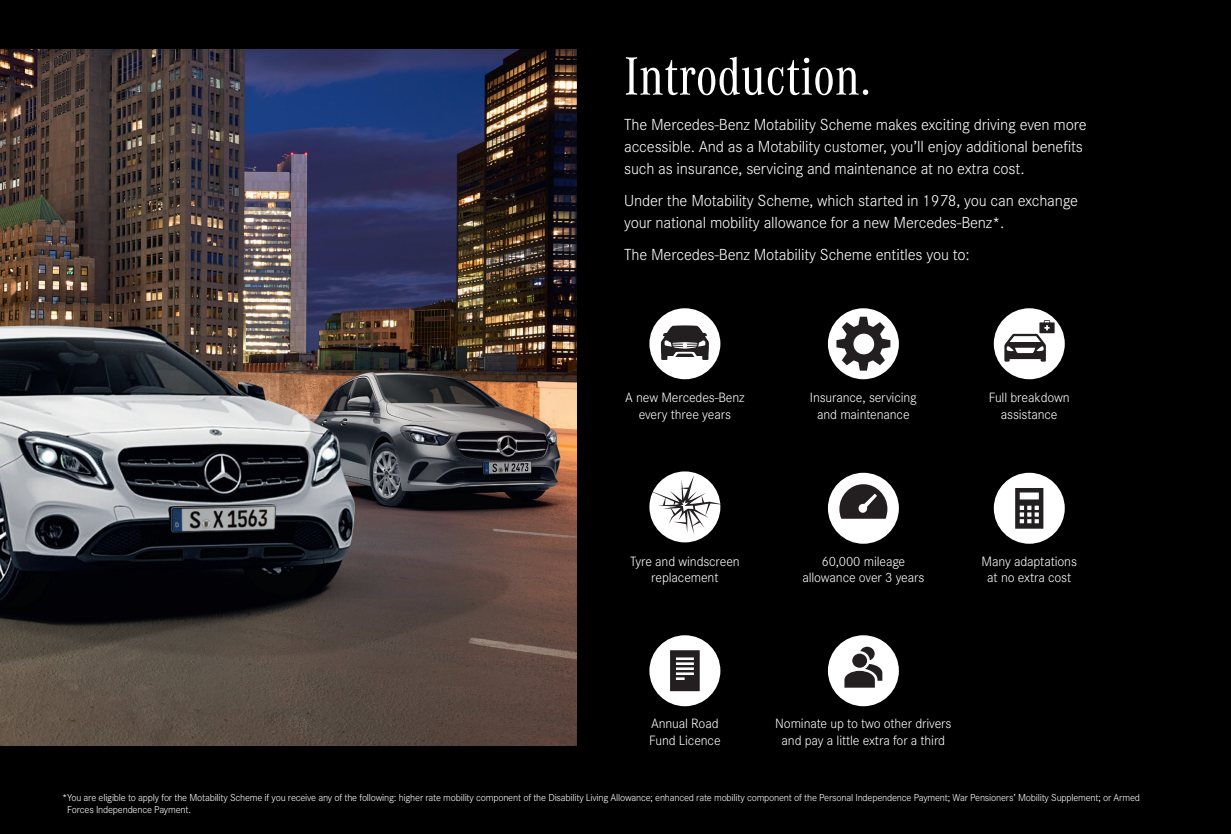
<style>
.page{position:relative;width:1231px;height:834px;background:#fff}
.page>*{position:absolute;margin:0;border:0;box-sizing:border-box;transform-origin:0 0}
.Heading_01{font:56px "Daimler CAC";color:#fff}
.Body_01{font:300 16.62px/21.9px "Daimler CS Pro";letter-spacing:-.01em;color:#fff}
.Body_01-2{font:300 14px/16.8px "Daimler CS Pro";letter-spacing:-.01em;color:#fff;text-align:center}
.Fly_copy{font:300 10.5px/12.2px "Daimler CS Pro";letter-spacing:-.02em;color:#fff}
</style>
<div class="page">
<div style="left:0;top:0;width:1230px;height:833px;background:#000"></div>
<img style="left:0;top:50px;width:576px;height:695px">
<div style="left:827px;top:635px;width:71px;height:71px;background:#fff;border-radius:50%"></div>
<svg style="left:844px;top:646px;width:38px;height:41px"></svg>
<div style="left:649px;top:635px;width:71px;height:71px;background:#fff;border-radius:50%"></div>
<svg style="left:670px;top:650px;width:29px;height:41px"></svg>
<div style="left:649px;top:308px;width:71px;height:71px;background:#fff;border-radius:50%"></div>
<svg style="left:661px;top:325px;width:47px;height:35px"></svg>
<div style="left:993px;top:308px;width:71px;height:71px;background:#fff;border-radius:50%"></div>
<div style="left:827px;top:308px;width:71px;height:71px;background:#fff;border-radius:50%"></div>
<svg style="left:836px;top:316px;width:54px;height:54px"></svg>
<div style="left:827px;top:472px;width:71px;height:71px;background:#fff;border-radius:50%"></div>
<svg style="left:839px;top:484px;width:48px;height:34px"></svg>
<div style="left:649px;top:471px;width:71px;height:71px;background:#fff;border-radius:50%"></div>
<div style="left:993px;top:472px;width:71px;height:71px;background:#fff;border-radius:50%"></div>
<svg style="left:1015px;top:488px;width:28px;height:40px"></svg>
<svg style="left:649px;top:475px;width:72px;height:60px"></svg>
<svg style="left:1004px;top:320px;width:50px;height:41px"></svg>
<p class="Heading_01" style="left:624px;top:37px;width:248px">Introduction.</p>
<p class="Body_01" style="left:624px;top:113px;width:464px">The Mercedes-Benz Motability Scheme makes exciting driving even more accessible. And as a Motability customer, you’ll enjoy additional benefits such as insurance, servicing and maintenance at no extra cost.</p>
<p class="Body_01" style="left:624px;top:188px;width:455px">Under the Motability Scheme, which started in 1978, you can exchange your national mobility allowance for a new Mercedes-Benz*.</p>
<p class="Body_01" style="left:624px;top:242px;width:347px">The Mercedes-Benz Motability Scheme entitles you to:</p>
<p class="Body_01-2" style="left:625px;top:388px;width:121px">A new Mercedes-Benz every three years</p>
<p class="Body_01-2" style="left:809px;top:388px;width:108px">Insurance, servicing and maintenance</p>
<p class="Body_01-2" style="left:988px;top:388px;width:83px">Full breakdown assistance</p>
<p class="Body_01-2" style="left:630px;top:551px;width:111px">Tyre and windscreen replacement</p>
<p class="Body_01-2" style="left:802px;top:551px;width:123px">60,000 mileage allowance over 3 years</p>
<p class="Body_01-2" style="left:981px;top:551px;width:97px">Many adaptations at no extra cost</p>
<p class="Body_01-2" style="left:649px;top:714px;width:73px;text-align:left">Annual Road<br>Fund Licence</p>
<p class="Body_01-2" style="left:775px;top:714px;width:178px">Nominate up to two other drivers and pay a little extra for a third</p>
<p class="Fly_copy" style="left:67px;top:790px;width:1074px;text-indent:-5px">*You are eligible to apply for the Motability Scheme if you receive any of the following: higher rate mobility component of the Disability Living Allowance; enhanced rate mobility component of the Personal Independence Payment; War Pensioners’ Mobility Supplement; or Armed<br>Forces Independence Payment.</p>
</div>
